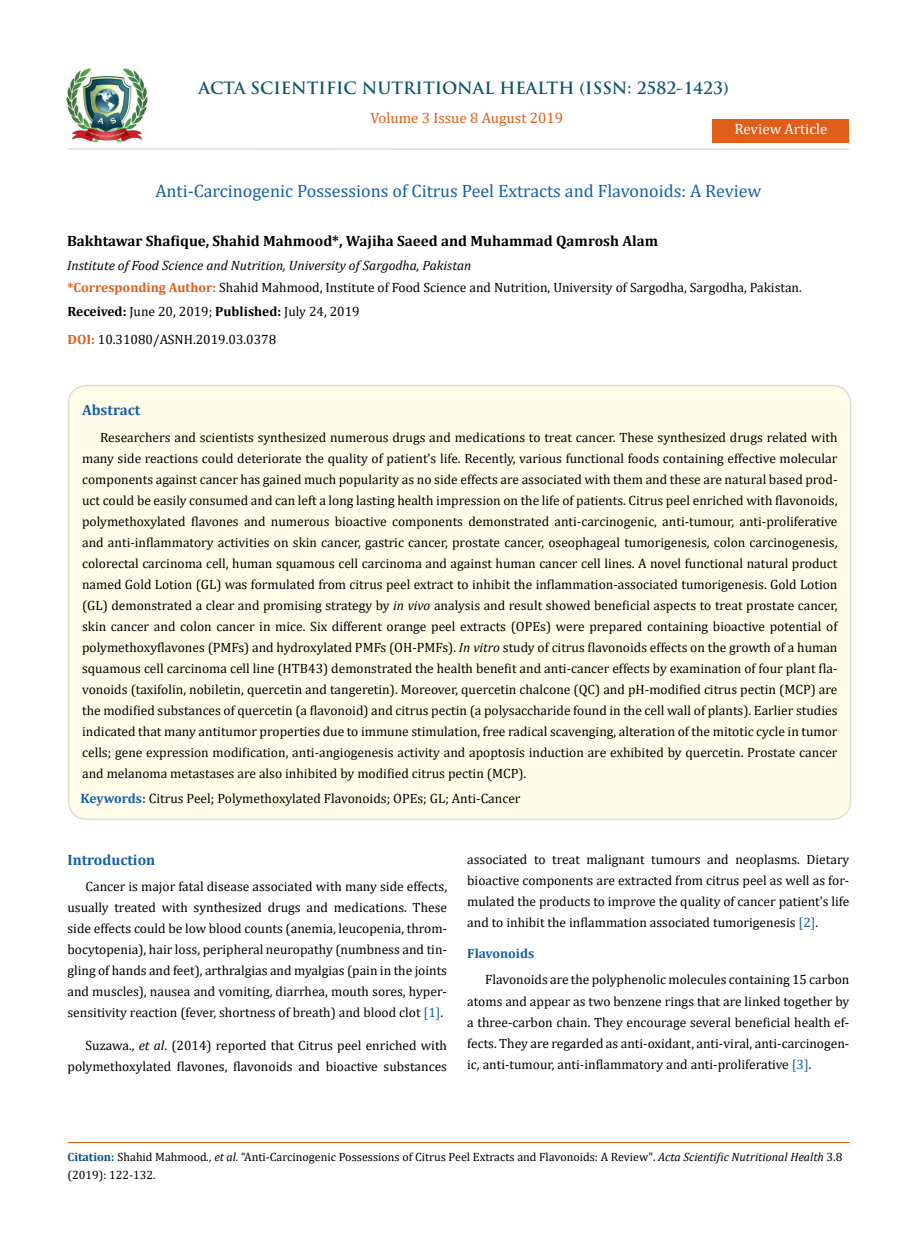
<style>
.page{position:relative;width:917px;height:1242px;background:#fff}
.page>*{position:absolute;margin:0;border:0;box-sizing:border-box;transform-origin:0 0}
.t1{font:18px "Cambria";color:#1560a6}
.t2{font:700 16.5px "Trajan Pro";color:#0e546a}
.t3{font:700 15px "Cambria";color:#000}
.t4{font:15px "Cambria";color:#e05d1a}
.t5{font:700 15px "Cambria";color:#1560a6}
.t6{font:15px "Cambria";color:#fff}
.t7{font:13.5px/21px "Cambria";color:#000;text-align:justify}
.t8{font:700 13.5px "Cambria";color:#1560a6}
.t9{font:12px/18px "Cambria";color:#000}
.s1{font-style:italic}
.s2{font-weight:700;color:#e05d1a}
.s3{font-weight:700}
.s4{font-weight:700;color:#1560a6}
.s5{color:#1560a6}
.s6{font-weight:700;color:#035089}
</style>
<div class="page">
<img style="left:67px;top:68px;width:80px;height:74px">
<div style="left:712px;top:119px;width:137px;height:23px;background:#e05d1a"></div>
<div style="left:69px;top:386px;width:781px;height:433px;background:#fffde9;border-radius:18px"></div>
<div style="left:68px;top:385px;width:783px;height:435px;border:2px solid #e0dfcd;border-radius:18px"></div>
<hr style="left:68px;top:1142px;width:781px;height:1px;background:#e05d1a">
<hr style="left:67px;top:148px;width:782px;height:2px;background:#e0dfcd">
<p class="t2" style="left:198px;top:77px;width:532px">ACTA SCIENTIFIC NUTRITIONAL HEALTH (ISSN: 2582-1423)</p>
<p class="t4" style="left:370px;top:109px;width:194px">Volume 3 Issue 8 August 2019</p>
<p class="t6" style="left:734px;top:120px;width:94px">Review Article</p>
<h1 class="t1" style="left:155px;top:180px;width:607px">Anti-Carcinogenic Possessions of Citrus Peel Extracts and Flavonoids: A Review</h1>
<p class="t3" style="left:67px;top:230px;width:592px">Bakhtawar Shafique, Shahid Mahmood*, Wajiha Saeed and Muhammad Qamrosh Alam</p>
<p class="t7" style="left:67px;top:254px;width:736px;line-height:21.8px"><span class="s1">Institute of Food Science and Nutrition, University of Sargodha, Pakistan<br></span><span class="s2">*Corresponding Author:</span> Shahid Mahmood, Institute of Food Science and Nutrition, University of Sargodha, Sargodha, Pakistan.</p>
<p class="t7" style="left:67px;top:301px;width:294px"><span class="s3">Received:</span> June 20, 2019; <span class="s3">Published:</span> July 24, 2019</p>
<p class="t7" style="left:68px;top:328px;width:210px"><span class="s2">DOI:</span> 10.31080/ASNH.2019.03.0378</p>
<p class="t5" style="left:82px;top:399px;width:60px">Abstract</p>
<p class="t7" style="left:82px;top:427px;width:756px;text-indent:18px">Researchers and scientists synthesized numerous drugs and medications to treat cancer. These synthesized drugs related with many side reactions could deteriorate the quality of patient’s life. Recently, various functional foods containing effective molecular components against cancer has gained much popularity as no side effects are associated with them and these are natural based prod&shy;uct could be easily consumed and can left a long lasting health impression on the life of patients. Citrus peel enriched with flavonoids, polymethoxylated flavones and numerous bioactive components demonstrated anti-carcinogenic, anti-tumour, anti-proliferative and anti-inflammatory activities on skin cancer, gastric cancer, prostate cancer, oseophageal tumorigenesis, colon carcinogenesis, colorectal carcinoma cell, human squamous cell carcinoma and against human cancer cell lines. A novel functional natural product named Gold Lotion (GL) was formulated from citrus peel extract to inhibit the inflammation-associated tumorigenesis. Gold Lotion (GL) demonstrated a clear and promising strategy by <span class="s1">in vivo</span> analysis and result showed beneficial aspects to treat prostate cancer, skin cancer and colon cancer in mice. Six different orange peel extracts (OPEs) were prepared containing bioactive potential of polymethoxyflavones (PMFs) and hydroxylated PMFs (OH-PMFs). <span class="s1">In vitro</span> study of citrus flavonoids effects on the growth of a human squamous cell carcinoma cell line (HTB43) demonstrated the health benefit and anti-cancer effects by examination of four plant fla&shy;vonoids (taxifolin, nobiletin, quercetin and tangeretin). Moreover, quercetin chalcone (QC) and pH-modified citrus pectin (MCP) are the modified substances of quercetin (a flavonoid) and citrus pectin (a polysaccharide found in the cell wall of plants). Earlier studies indicated that many antitumor properties due to immune stimulation, free radical scavenging, alteration of the mitotic cycle in tumor cells; gene expression modification, anti-angiogenesis activity and apoptosis induction are exhibited by quercetin. Prostate cancer and melanoma metastases are also inhibited by modified citrus pectin (MCP).</p>
<p class="t7" style="left:81px;top:787px;width:441px"><span class="s4">Keywords:</span> Citrus Peel; Polymethoxylated Flavonoids; OPEs; GL; Anti-Cancer</p>
<p class="t5" style="left:67px;top:850px;width:89px">Introduction</p>
<p class="t7" style="left:67px;top:876px;width:381px;text-indent:18px">Cancer is major fatal disease associated with many side effects, usually treated with synthesized drugs and medications. These side effects could be low blood counts (anemia, leucopenia, throm&shy;bocytopenia), hair loss, peripheral neuropathy (numbness and tin&shy;gling of hands and feet), arthralgias and myalgias (pain in the joints and muscles), nausea and vomiting, diarrhea, mouth sores, hyper&shy;sensitivity reaction (fever, shortness of breath) and blood clot <span class="s5">[1]</span>.</p>
<p class="t7" style="left:68px;top:1035px;width:381px;text-align:right">Suzawa., <span class="s1">et al</span>. (2014) reported that Citrus peel enriched with polymethoxylated flavones, flavonoids and bioactive substances</p>
<p class="t7" style="left:467px;top:849px;width:384px">associated to treat malignant tumours and neoplasms. Dietary bioactive components are extracted from citrus peel as well as for&shy;mulated the products to improve the quality of cancer patient’s life and to inhibit the inflammation associated tumorigenesis <span class="s5">[2]</span>.</p>
<p class="t8" style="left:467px;top:944px;width:69px">Flavonoids</p>
<p class="t7" style="left:467px;top:969px;width:384px;text-indent:18px">Flavonoids are the polyphenolic molecules containing 15 carbon atoms and appear as two benzene rings that are linked together by a three-carbon chain. They encourage several beneficial health ef&shy;fects. They are regarded as anti-oxidant, anti-viral, anti-carcinogen&shy;ic, anti-tumour, anti-inflammatory and anti-proliferative <span class="s5">[3]</span>.</p>
<p class="t9" style="left:68px;top:1148px;width:776px"><span class="s6">Citation:</span> Shahid Mahmood<span class="s1">., et al.</span> “Anti-Carcinogenic Possessions of Citrus Peel Extracts and Flavonoids: A Review". <span class="s1">Acta Scientific Nutritional Health</span> 3.8 (2019): 122-132.</p>
</div>
